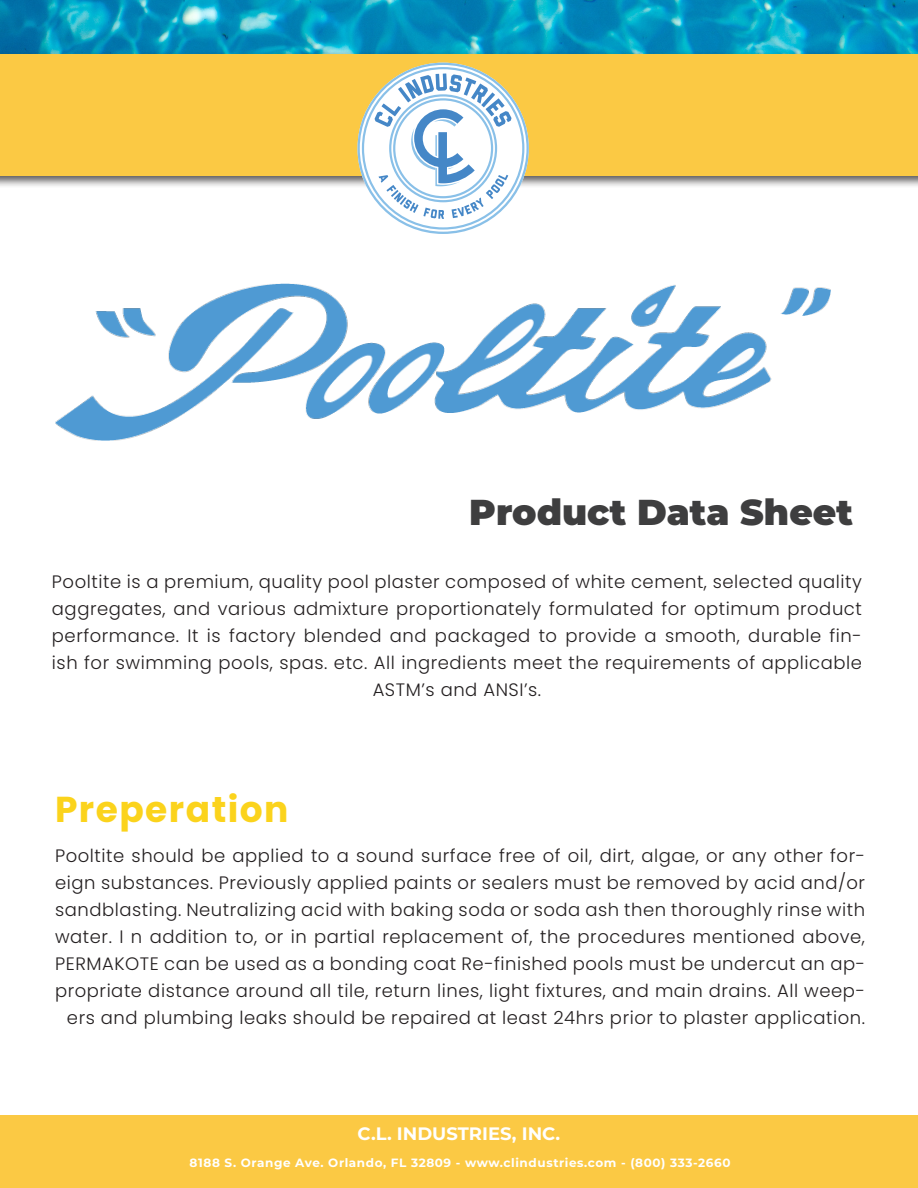
<style>
.page{position:relative;width:918px;height:1188px;background:#fff}
.page>*{position:absolute;margin:0;border:0;box-sizing:border-box;transform-origin:0 0}
.t1{font:900 36px "Montserrat";color:#3e3e3f}
.t2{font:700 36px "Poppins";letter-spacing:.04em;color:#fbd31c}
.t3{font:300 18px/27px "Poppins";letter-spacing:.03em;color:#231f20;text-align:center}
.t4{font:700 18px "Montserrat";color:#fff}
.t5{font:700 12px "Montserrat";letter-spacing:.05em;color:#fff}
</style>
<div class="page">
<div style="left:0;top:1115px;width:918px;height:73px;background:#fbc944"></div>
<img style="left:0;top:0;width:918px;height:51px">
<div style="left:0;top:51px;width:918px;height:138px;background:#231f20;opacity:.75"></div>
<div style="left:0;top:54px;width:918px;height:122px;background:#fbc944"></div>
<svg style="left:357px;top:63px;width:172px;height:171px"></svg>
<img style="left:55px;top:283px;width:776px;height:158px">
<p class="t1" style="left:469px;top:485px;width:385px">Product Data Sheet</p>
<p class="t3" style="left:52px;top:569px;width:812px">Pooltite is a premium, quality pool plaster composed of white cement, selected quality aggregates, and various admixture proportionately formulated for optimum product performance. It is factory blended and packaged to provide a smooth, durable fin&shy;ish for swimming pools, spas. etc. All ingredients meet the requirements of applicable ASTM’s and ANSI’s.</p>
<p class="t2" style="left:55px;top:789px;width:235px">Preperation</p>
<p class="t3" style="left:55px;top:842px;width:812px;text-align:right">Pooltite should be applied to a sound surface free of oil, dirt, algae, or any other for&shy;eign substances. Previously applied paints or sealers must be removed by acid and/or sandblasting. Neutralizing acid with baking soda or soda ash then thoroughly rinse with water. I n addition to, or in partial replacement of, the procedures mentioned above, PERMAKOTE can be used as a bonding coat Re-finished pools must be undercut an ap&shy;propriate distance around all tile, return lines, light fixtures, and main drains. All weep&shy;ers and plumbing leaks should be repaired at least 24hrs prior to plaster application.</p>
<p class="t4" style="left:358px;top:1120px;width:204px">C.L. INDUSTRIES, INC.</p>
<p class="t5" style="left:190px;top:1154px;width:542px">8188 S. Orange Ave. Orlando, FL 32809 - www.clindustries.com - (800) 333-2660</p>
</div>
